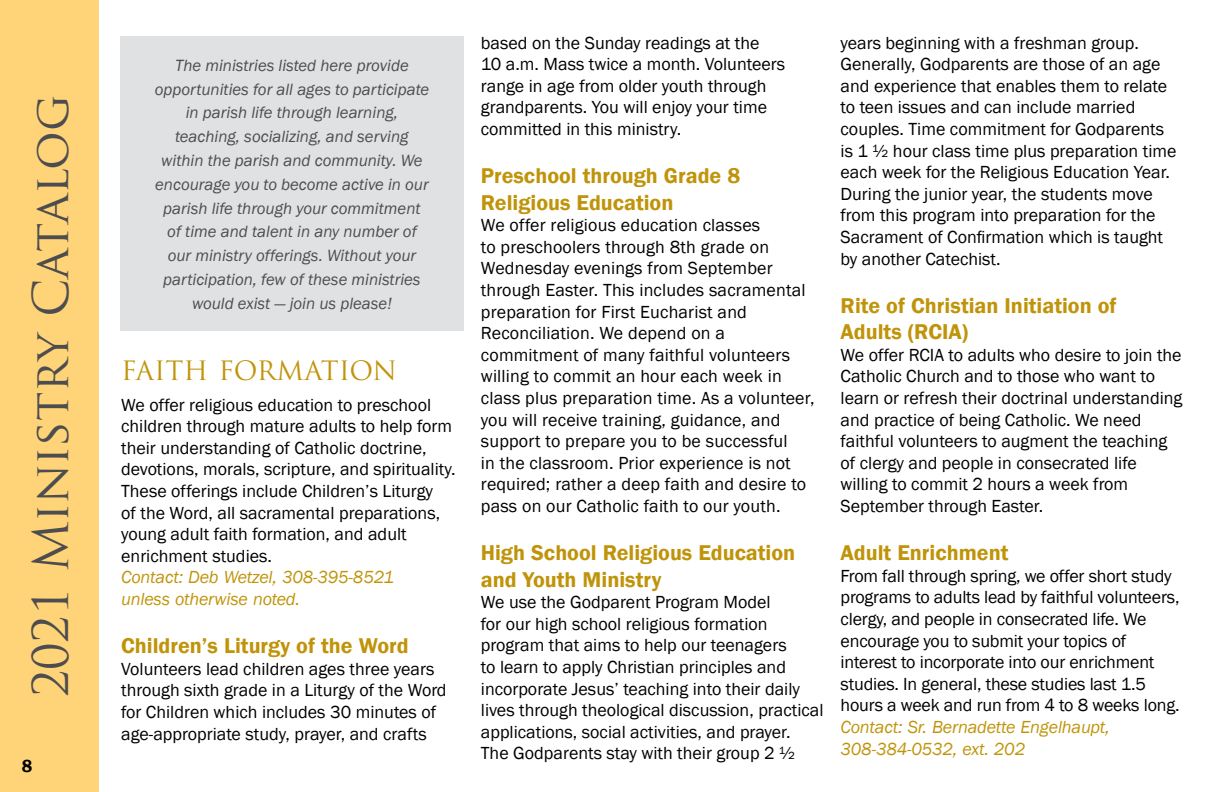
<style>
.page{position:relative;width:1224px;height:792px;background:#fff}
.page>*{position:absolute;margin:0;border:0;box-sizing:border-box;transform-origin:0 0}
.t1{font:48px "Trajan Pro";color:#4d4d4f}
.Heading{font:26px "Trajan Pro";color:#c0940a}
.Subhead{font:600 22px/26.6px "Franklin Gothic";color:#c0940a}
.Body_Copy{font:18px/21.6px "Franklin Gothic";color:#000}
.Contact{font:italic 18px "Franklin Gothic";letter-spacing:-.01em;color:#c0940a}
.Heading-2{font:600 18px "Franklin Gothic";color:#000}
.Body_Copy-2{font:italic 16.8px/23.8px "Franklin Gothic";color:#4d4d4f;text-align:center}
</style>
<div class="page">
<div style="left:0;top:0;width:99px;height:792px;background:#ffd478"></div>
<div style="left:121px;top:36px;width:343px;height:295px;background:#e0e1e3"></div>
<p class="t1" style="left:20px;top:697px;width:604px;rotate:-90deg">2021 Ministry Catalog</p>
<p class="Heading-2" style="left:22px;top:755px;width:12px">8</p>
<p class="Body_Copy-2" style="left:155px;top:54px;width:276px">The ministries listed here provide opportunities for all ages to participate in parish life through learning, teaching, socializing, and serving within the parish and community. We encourage you to become active in our parish life through your commitment of time and talent in any number of our ministry offerings. Without your participation, few of these ministries would exist — join us please!</p>
<p class="Heading" style="left:121px;top:354px;width:277px">FAITH FORMATION</p>
<p class="Body_Copy" style="left:121px;top:394px;width:336px">We offer religious education to preschool children through mature adults to help form their understanding of Catholic doctrine, devotions, morals, scripture, and spirituality.<br>These offerings include Children’s Liturgy<br>of the Word, all sacramental preparations, young adult faith formation, and adult enrichment studies.</p>
<p class="Contact" style="left:121px;top:566px;width:274px">Contact: Deb Wetzel, 308-395-8521</p>
<p class="Contact" style="left:121px;top:588px;width:180px">unless otherwise noted.</p>
<p class="Subhead" style="left:121px;top:633px;width:289px">Children’s Liturgy of the Word</p>
<p class="Body_Copy" style="left:121px;top:658px;width:327px">Volunteers lead children ages three years through sixth grade in a Liturgy of the Word for Children which includes 30 minutes of age-appropriate study, prayer, and crafts</p>
<p class="Body_Copy" style="left:481px;top:32px;width:280px">based on the Sunday readings at the</p>
<p class="Body_Copy" style="left:481px;top:54px;width:306px">10 a.m. Mass twice a month. Volunteers range in age from older youth through grandparents. You will enjoy your time committed in this ministry.</p>
<p class="Subhead" style="left:481px;top:163px;width:261px">Preschool through Grade 8<br>Religious Education</p>
<p class="Body_Copy" style="left:481px;top:215px;width:335px">We offer religious education classes<br>to preschoolers through 8th grade on Wednesday evenings from September through Easter. This includes sacramental preparation for First Eucharist and Reconciliation. We depend on a commitment of many faithful volunteers willing to commit an hour each week in class plus preparation time. As a volunteer, you will receive training, guidance, and support to prepare you to be successful<br>in the classroom. Prior experience is not required; rather a deep faith and desire to pass on our Catholic faith to our youth.</p>
<p class="Subhead" style="left:481px;top:540px;width:316px">High School Religious Education and Youth Ministry</p>
<p class="Body_Copy" style="left:481px;top:592px;width:344px">We use the Godparent Program Model<br>for our high school religious formation program that aims to help our teenagers<br>to learn to apply Christian principles and incorporate Jesus’ teaching into their daily lives through theological discussion, practical applications, social activities, and prayer.<br>The Godparents stay with their group 2 ½</p>
<p class="Body_Copy" style="left:841px;top:32px;width:337px">years beginning with a freshman group.<br>Generally, Godparents are those of an age and experience that enables them to relate to teen issues and can include married couples. Time commitment for Godparents is 1 ½ hour class time plus preparation time each week for the Religious Education Year.<br>During the junior year, the students move from this program into preparation for the Sacrament of Confirmation which is taught by another Catechist.</p>
<p class="Subhead" style="left:841px;top:292px;width:278px">Rite of Christian Initiation of<br>Adults (RCIA)</p>
<p class="Body_Copy" style="left:841px;top:344px;width:343px">We offer RCIA to adults who desire to join the Catholic Church and to those who want to learn or refresh their doctrinal understanding and practice of being Catholic. We need faithful volunteers to augment the teaching of clergy and people in consecrated life willing to commit 2 hours a week from September through Easter.</p>
<p class="Subhead" style="left:841px;top:540px;width:169px">Adult Enrichment</p>
<p class="Body_Copy" style="left:841px;top:565px;width:341px">From fall through spring, we offer short study programs to adults lead by faithful volunteers, clergy, and people in consecrated life. We encourage you to submit your topics of interest to incorporate into our enrichment studies. In general, these studies last 1.5 hours a week and run from 4 to 8 weeks long.</p>
<p class="Contact" style="left:841px;top:716px;width:271px">Contact: Sr. Bernadette Engelhaupt,</p>
<p class="Contact" style="left:841px;top:737px;width:186px">308-384-0532, ext. 202</p>
</div>
